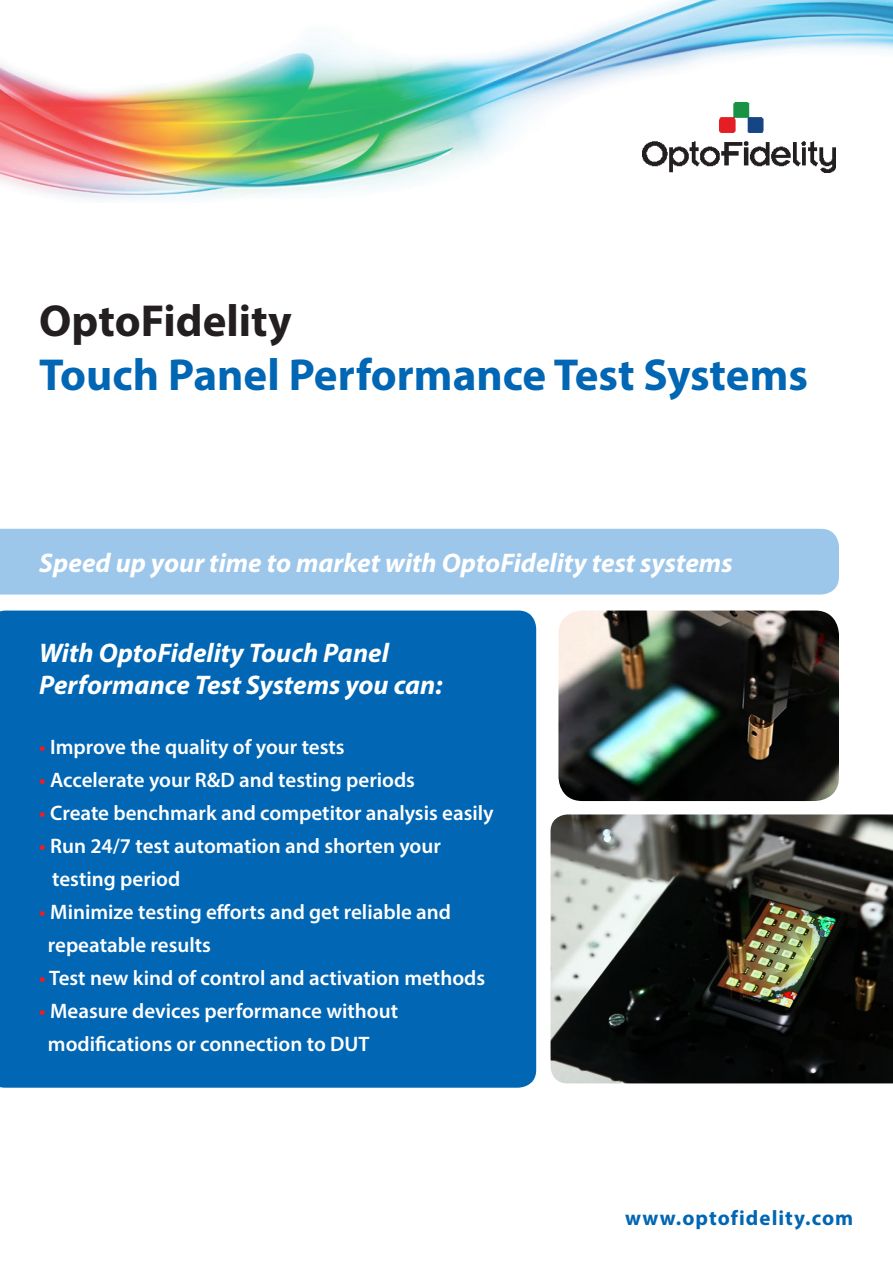
<style>
.page{position:relative;width:893px;height:1263px;background:#fff}
.page>*{position:absolute;margin:0;border:0;box-sizing:border-box;transform-origin:0 0}
.Perusotsikko{font:700 45px "Myriad Pro";color:#0166b3}
.t1{font:700 45px "Myriad Pro";color:#231f20}
.Perusotsikko-2{font:italic 700 27px "Myriad Pro";color:#fff}
.Perusotsikko-3{font:600 21px "Myriad Pro";color:#fff}
.t2{font:700 21px "Myriad Pro";letter-spacing:.05em;color:#0166b3}
.s1{color:#ee1d23}
</style>
<div class="page">
<img style="left:0;top:0;width:893px;height:200px">
<div style="left:0;top:610px;width:536px;height:478px;background:#0166b3"></div>
<img style="left:550px;top:814px;width:343px;height:269px">
<div style="left:0;top:529px;width:839px;height:66px;background:#9dc7ea"></div>
<img style="left:558px;top:610px;width:281px;height:191px">
<img style="left:643px;top:102px;width:192px;height:71px">
<p class="t1" style="left:39px;top:292px;width:254px">OptoFidelity</p>
<p class="Perusotsikko" style="left:39px;top:346px;width:770px">Touch Panel Performance Test Systems</p>
<p class="Perusotsikko-2" style="left:39px;top:545px;width:695px">Speed up your time to market with OptoFidelity test systems</p>
<p class="Perusotsikko-2" style="left:39px;top:635px;width:351px">With OptoFidelity Touch Panel</p>
<p class="Perusotsikko-2" style="left:39px;top:667px;width:405px">Performance Test Systems you can:</p>
<p class="Perusotsikko-3" style="left:39px;top:734px;width:307px"><span class="s1">•</span> Improve the quality of your tests</p>
<p class="Perusotsikko-3" style="left:39px;top:767px;width:377px"><span class="s1">•</span> Accelerate your R&amp;D and testing periods</p>
<p class="Perusotsikko-3" style="left:39px;top:800px;width:456px"><span class="s1">•</span> Create benchmark and competitor analysis easily</p>
<p class="Perusotsikko-3" style="left:39px;top:833px;width:403px"><span class="s1">•</span> Run 24/7 test automation and shorten your</p>
<p class="Perusotsikko-3" style="left:52px;top:866px;width:129px">testing period</p>
<p class="Perusotsikko-3" style="left:39px;top:899px;width:413px"><span class="s1">•</span> Minimize testing efforts and get reliable and</p>
<p class="Perusotsikko-3" style="left:48px;top:932px;width:165px">repeatable results</p>
<p class="Perusotsikko-3" style="left:39px;top:965px;width:447px"><span class="s1">•</span> Test new kind of control and activation methods</p>
<p class="Perusotsikko-3" style="left:39px;top:998px;width:360px"><span class="s1">•</span> Measure devices performance without</p>
<p class="Perusotsikko-3" style="left:48px;top:1031px;width:323px">modifications or connection to DUT</p>
<p class="t2" style="left:625px;top:1204px;width:230px">www.optofidelity.com</p>
</div>
